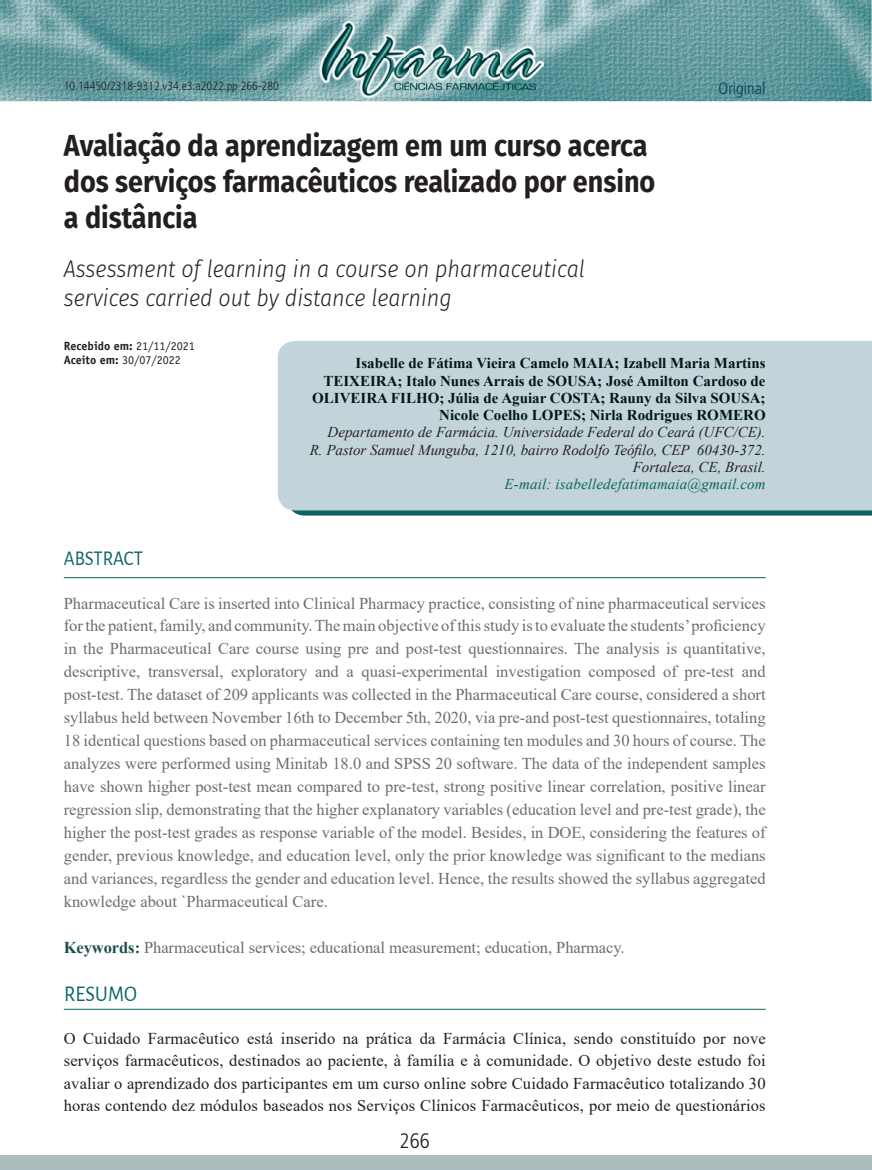
<style>
.page{position:relative;width:872px;height:1170px;background:#fff}
.page>*{position:absolute;margin:0;border:0;box-sizing:border-box;transform-origin:0 0}
.t1{font:700 30px/36px "Fira Sans";color:#231f20;scale:.9 1}
.t2{font:italic 300 24px/28.8px "Fira Sans";color:#231f20;scale:.9 1}
.t3{font:22.5px "Alegreya Sans";letter-spacing:.01em;color:#0b6462;scale:.9 1}
.t4{font:21px "Alegreya Sans";color:#0b6462;scale:.9 1}
.t5{font:300 condensed 21px "Frutiger LT Std";color:#231f20}
.t6{font:16.5px/23px "Times New Roman";letter-spacing:-.005em;color:#6c6d70;text-align:justify}
.t7{font:16.5px/22.5px "Times New Roman";letter-spacing:.01em;color:#231f20;text-align:justify}
.t8{font:300 condensed 16.5px "Frutiger LT Std";color:#01414f}
.t9{font:700 15px/17.2px "Times New Roman";color:#001915;text-align:right}
.t10{font:italic 15px/17.2px "Times New Roman";color:#231f20;text-align:right}
.t11{font:italic 15px "Times New Roman";letter-spacing:.01em;color:#0b6462}
.t12{font:300 condensed 12px "Frutiger LT Std";color:#231f20}
.t13{font:700 12px/14.4px "Officina Sans Std";color:#231f20}
.s1{font-weight:400}
.s2{font-weight:700;color:#1b4e4b}
</style>
<div class="page">
<img style="left:0;top:0;width:871px;height:101px">
<div style="left:0;top:1155px;width:872px;height:14px;background:#adbdbf"></div>
<img style="left:319px;top:20px;width:225px;height:77px">
<svg style="left:291px;top:510px;width:581px;height:5px;background:#1d6f6e"></svg>
<div style="left:278px;top:341px;width:594px;height:169px;background:#c2d4d9"></div>
<hr style="left:64px;top:577px;width:701px;height:1px;background:#0b6462">
<hr style="left:64px;top:1008px;width:701px;height:1px;background:#0b6462">
<p class="t12" style="left:64px;top:79px;width:217px">10.14450/2318-9312.v34.e3.a2022.pp 266-280</p>
<p class="t8" style="left:718px;top:79px;width:49px">Original</p>
<h1 class="t1" style="left:64px;top:125px;width:659px">Avaliação da aprendizagem em um curso acerca dos serviços farmacêuticos realizado por ensino a distância</h1>
<h2 class="t2" style="left:64px;top:254px;width:580px">Assessment of learning in a course on pharmaceutical services carried out by distance learning</h2>
<p class="t13" style="left:64px;top:338px;width:133px">Recebido em: <span class="s1">21/11/2021<br></span>Aceito em: <span class="s1">30/07/2022</span></p>
<p class="t9" style="left:312px;top:354px;width:455px">Isabelle de Fátima Vieira Camelo MAIA; Izabell Maria Martins TEIXEIRA; Italo Nunes Arrais de SOUSA; José Amilton Cardoso de OLIVEIRA FILHO; Júlia de Aguiar COSTA; Rauny da Silva SOUSA; Nicole Coelho LOPES; Nirla Rodrigues ROMERO</p>
<p class="t10" style="left:310px;top:423px;width:457px">Departamento de Farmácia. Universidade Federal do Ceará (UFC/CE).<br>R. Pastor Samuel Munguba, 1210, bairro Rodolfo Teófilo, CEP 60430-372.<br>Fortaleza, CE, Brasil.</p>
<p class="t11" style="left:504px;top:474px;width:263px">E-mail: isabelledefatimamaia@gmail.com</p>
<p class="t4" style="left:64px;top:544px;width:89px">ABSTRACT</p>
<p class="t6" style="left:64px;top:591px;width:703px">Pharmaceutical Care is inserted into Clinical Pharmacy practice, consisting of nine pharmaceutical services for the patient, family, and community. The main objective of this study is to evaluate the students’ proficiency in the Pharmaceutical Care course using pre and post-test questionnaires. The analysis is quantitative, descriptive, transversal, exploratory and a quasi-experimental investigation composed of pre-test and post-test. The dataset of 209 applicants was collected in the Pharmaceutical Care course, considered a short syllabus held between November 16th to December 5th, 2020, via pre-and post-test questionnaires, totaling 18 identical questions based on pharmaceutical services containing ten modules and 30 hours of course. The analyzes were performed using Minitab 18.0 and SPSS 20 software. The data of the independent samples have shown higher post-test mean compared to pre-test, strong positive linear correlation, positive linear regression slip, demonstrating that the higher explanatory variables (education level and pre-test grade), the higher the post-test grades as response variable of the model. Besides, in DOE, considering the features of gender, previous knowledge, and education level, only the prior knowledge was significant to the medians and variances, regardless the gender and education level. Hence, the results showed the syllabus aggregated knowledge about `Pharmaceutical Care.</p>
<p class="t6" style="left:64px;top:935px;width:562px"><span class="s2">Keywords:</span> Pharmaceutical services; educational measurement; education, Pharmacy.</p>
<h3 class="t3" style="left:64px;top:978px;width:83px">RESUMO</h3>
<p class="t7" style="left:64px;top:1026px;width:703px">O Cuidado Farmacêutico está inserido na prática da Farmácia Clínica, sendo constituído por nove serviços farmacêuticos, destinados ao paciente, à família e à comunidade. O objetivo deste estudo foi avaliar o aprendizado dos participantes em um curso online sobre Cuidado Farmacêutico totalizando 30 horas contendo dez módulos baseados nos Serviços Clínicos Farmacêuticos, por meio de questionários</p>
<p class="t5" style="left:399px;top:1128px;width:32px">266</p>
</div>
